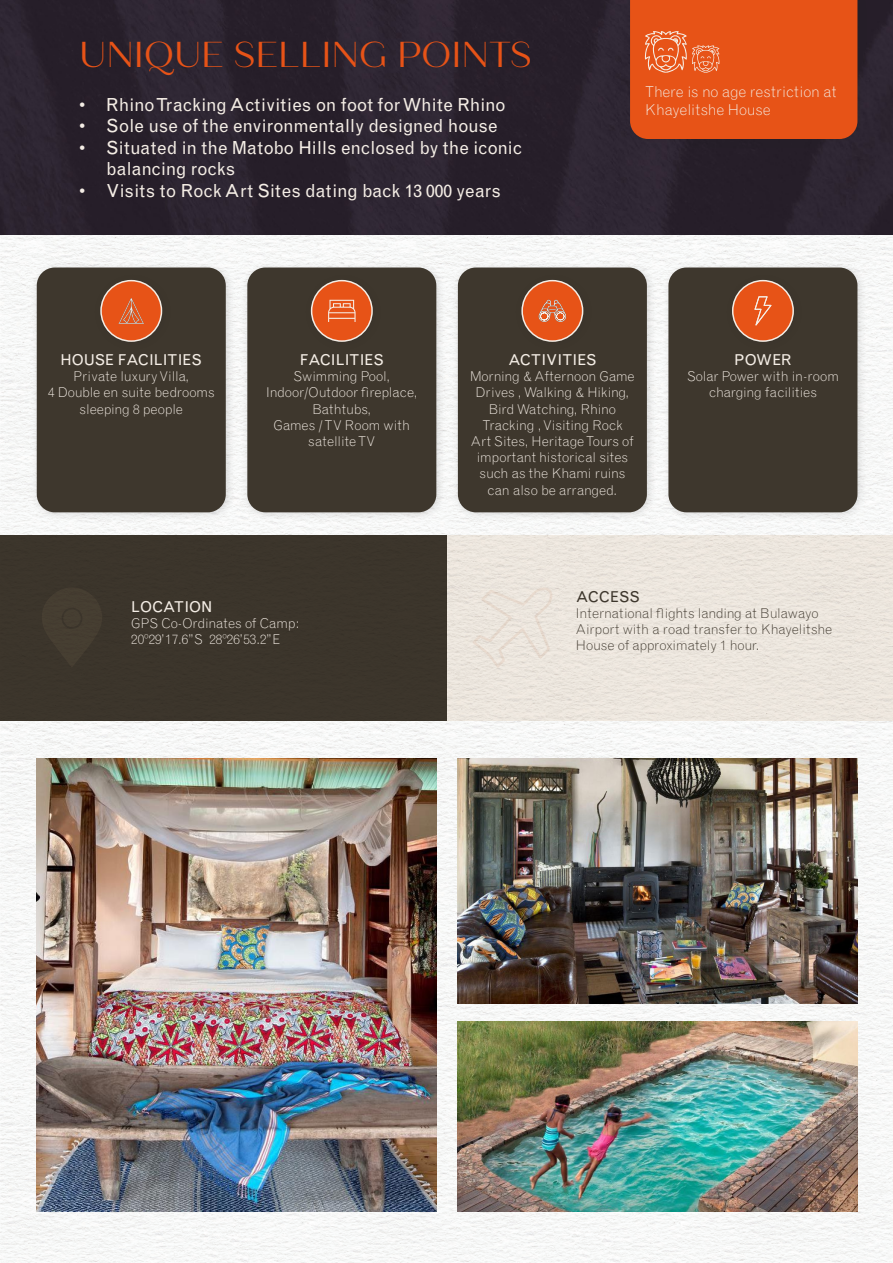
<style>
.page{position:relative;width:893px;height:1263px;background:#fff}
.page>*{position:absolute;margin:0;border:0;box-sizing:border-box;transform-origin:0 0}
.t1{font:36px "Quiche Sans";color:#e75317}
.t2{font:18px/21.6px "Grotesque MT Std";color:#f4ede5}
.t3{font:15px "Grotesque MT Std";color:#f4ede5}
.t4{font:300 15px/18px "Grotesque MT Std";letter-spacing:-.005em;color:#f4ede5}
.t5{font:15px "Grotesque MT Std";color:#3e372d}
.t6{font:300 13.5px/16.2px "Grotesque MT Std";color:#f4ede5;text-align:center}
.t7{font:300 13.5px/16.2px "Grotesque MT Std";letter-spacing:-.01em;color:#3e372d}
.t8{font:300 13.5px/16.2px "Grotesque MT Std";letter-spacing:-.02em;color:#f4ede5;text-align:center}
</style>
<div class="page">
<img style="left:1px;top:234px;width:892px;height:1029px">
<img style="left:1px;top:0;width:892px;height:234px">
<div style="left:623px;top:0;width:244px;height:149px;background:#2c242f"></div>
<div style="left:630px;top:0;width:227px;height:139px;background:#e75317"></div>
<div style="left:30px;top:261px;width:206px;height:261px;background:#231f20;opacity:.15"></div>
<div style="left:37px;top:267px;width:189px;height:245px;background:#3e372d;border-radius:18px"></div>
<div style="left:241px;top:261px;width:205px;height:261px;background:#231f20;opacity:.15"></div>
<div style="left:247px;top:267px;width:189px;height:245px;background:#3e372d;border-radius:18px"></div>
<div style="left:451px;top:261px;width:206px;height:261px;background:#231f20;opacity:.15"></div>
<div style="left:458px;top:267px;width:189px;height:245px;background:#3e372d;border-radius:18px"></div>
<div style="left:662px;top:261px;width:205px;height:261px;background:#231f20;opacity:.15"></div>
<div style="left:668px;top:267px;width:189px;height:245px;background:#3e372d;border-radius:18px"></div>
<div style="left:101px;top:281px;width:60px;height:60px;background:#e75317;border-radius:50%"></div>
<div style="left:100px;top:280px;width:62px;height:62px;border:2px solid #f4ede5;border-radius:50%"></div>
<svg style="left:118px;top:298px;width:26px;height:26px"></svg>
<div style="left:312px;top:281px;width:60px;height:60px;background:#e75317;border-radius:50%"></div>
<div style="left:311px;top:280px;width:62px;height:62px;border:2px solid #f4ede5;border-radius:50%"></div>
<svg style="left:328px;top:300px;width:28px;height:22px"></svg>
<div style="left:522px;top:281px;width:61px;height:60px;background:#e75317;border-radius:50%"></div>
<div style="left:521px;top:280px;width:62px;height:62px;border:2px solid #f4ede5;border-radius:50%"></div>
<svg style="left:539px;top:300px;width:27px;height:22px"></svg>
<div style="left:733px;top:281px;width:60px;height:60px;background:#e75317;border-radius:50%"></div>
<div style="left:732px;top:280px;width:62px;height:62px;border:2px solid #f4ede5;border-radius:50%"></div>
<svg style="left:754px;top:296px;width:17px;height:30px"></svg>
<div style="left:0;top:535px;width:446px;height:185px;background:#3e372d"></div>
<div style="left:447px;top:535px;width:446px;height:185px;background:#ece6dd"></div>
<div style="left:63px;top:609px;width:18px;height:18px;background:#453e31;border-radius:50%"></div>
<svg style="left:472px;top:587px;width:81px;height:81px"></svg>
<img style="left:37px;top:758px;width:399px;height:454px">
<img style="left:458px;top:758px;width:399px;height:245px">
<img style="left:458px;top:1022px;width:400px;height:190px">
<p class="t1" style="left:79px;top:34px;width:454px">UNIQUE SELLING POINTS</p>
<p class="t2" style="left:79px;top:94px;width:428px">• Rhino Tracking Activities on foot for White Rhino</p>
<p class="t2" style="left:79px;top:115px;width:420px">• Sole use of the environmentally designed house</p>
<p class="t2" style="left:106px;top:137px;width:418px;text-indent:-27px">• Situated in the Matobo Hills enclosed by the iconic balancing rocks</p>
<p class="t2" style="left:79px;top:180px;width:423px">• Visits to Rock Art Sites dating back 13 000 years</p>
<p class="t4" style="left:645px;top:83px;width:193px">There is no age restriction at<br>Khayelitshe House</p>
<p class="t3" style="left:61px;top:351px;width:143px">HOUSE FACILITIES</p>
<p class="t6" style="left:73px;top:368px;width:117px">Private luxury Villa,</p>
<p class="t8" style="left:48px;top:384px;width:168px">4 Double en suite bedrooms sleeping 8 people</p>
<p class="t3" style="left:300px;top:351px;width:86px">FACILITIES</p>
<p class="t6" style="left:294px;top:368px;width:98px">Swimming Pool,</p>
<p class="t6" style="left:266px;top:384px;width:153px">Indoor/Outdoor fireplace,</p>
<p class="t6" style="left:312px;top:401px;width:60px">Bathtubs,</p>
<p class="t6" style="left:274px;top:417px;width:138px">Games / TV Room with satellite TV</p>
<p class="t3" style="left:508px;top:351px;width:90px">ACTIVITIES</p>
<p class="t6" style="left:470px;top:368px;width:166px">Morning &amp; Afternoon Game<br>Drives , Walking &amp; Hiking,</p>
<p class="t6" style="left:471px;top:401px;width:164px">Bird Watching, Rhino<br>Tracking , Visiting Rock<br>Art Sites, Heritage Tours of important historical sites such as the Khami ruins can also be arranged.</p>
<p class="t3" style="left:734px;top:351px;width:59px">POWER</p>
<p class="t6" style="left:687px;top:368px;width:153px">Solar Power with in-room charging facilities</p>
<p class="t3" style="left:131px;top:597px;width:83px">LOCATION</p>
<p class="t6" style="left:131px;top:615px;width:170px">GPS Co-Ordinates of Camp:</p>
<p class="t6" style="left:131px;top:631px;width:151px">20º29’17.6”S 28º26’53.2”E</p>
<p class="t5" style="left:576px;top:587px;width:66px">ACCESS</p>
<p class="t7" style="left:576px;top:605px;width:258px">International flights landing at Bulawayo<br>Airport with a road transfer to Khayelitshe<br>House of approximately 1 hour.</p>
</div>
